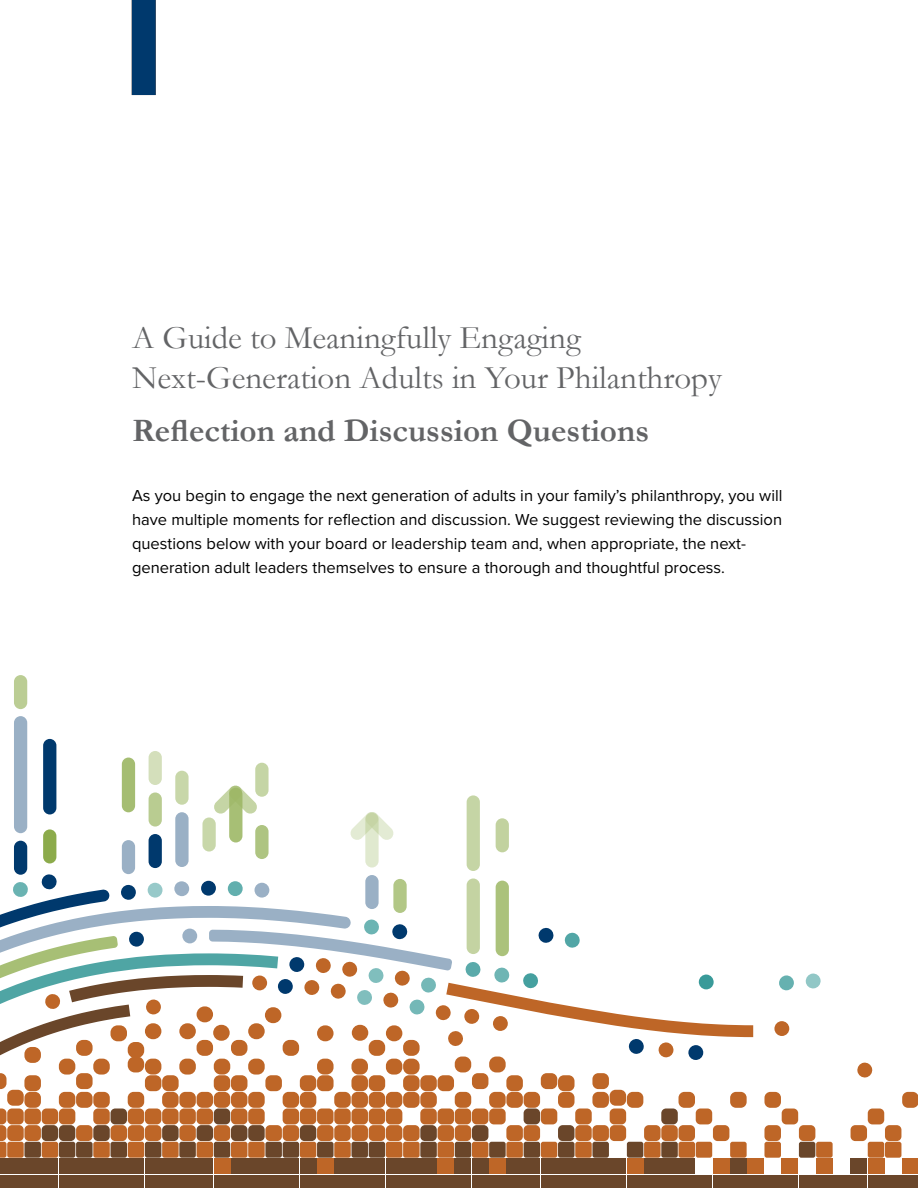
<style>
.page{position:relative;width:918px;height:1188px;background:#fff}
.page>*{position:absolute;margin:0;border:0;box-sizing:border-box;transform-origin:0 0}
.t1{font:33px/40.5px "Garamond";color:#636466}
.t2{font:700 33px "Garamond";color:#636466}
.t3{font:16.5px/24px "Proxima Nova";color:#000}
</style>
<div class="page">
<div style="left:132px;top:0;width:24px;height:95px;background:#00396d"></div>
<div style="left:14px;top:841px;width:13px;height:34px;background:#00396d;border-radius:7px"></div>
<div style="left:14px;top:716px;width:13px;height:117px;background:#9ab0c5;border-radius:7px"></div>
<div style="left:14px;top:675px;width:13px;height:34px;background:#bbcd94;border-radius:7px"></div>
<div style="left:43px;top:829px;width:13px;height:34px;background:#8cab4b;border-radius:7px"></div>
<div style="left:43px;top:739px;width:13px;height:75px;background:#00396d;border-radius:7px"></div>
<div style="left:122px;top:840px;width:13px;height:34px;background:#9ab0c5;border-radius:7px"></div>
<div style="left:122px;top:758px;width:13px;height:54px;background:#a5bd72;border-radius:7px"></div>
<div style="left:149px;top:834px;width:13px;height:34px;background:#00396d;border-radius:7px"></div>
<div style="left:149px;top:792px;width:13px;height:35px;background:#b9cc91;border-radius:7px"></div>
<div style="left:149px;top:751px;width:13px;height:34px;background:#d4dfbb;border-radius:7px"></div>
<div style="left:175px;top:812px;width:14px;height:55px;background:#9ab0c5;border-radius:7px"></div>
<div style="left:175px;top:771px;width:14px;height:34px;background:#c8d7a9;border-radius:7px"></div>
<div style="left:202px;top:817px;width:14px;height:35px;background:#c8d7a9;border-radius:7px"></div>
<div style="left:229px;top:788px;width:13px;height:55px;background:#a7bf75;border-radius:7px"></div>
<div style="left:255px;top:825px;width:14px;height:34px;background:#aec481;border-radius:7px"></div>
<div style="left:255px;top:763px;width:14px;height:34px;background:#c5d5a5;border-radius:7px"></div>
<svg style="left:214px;top:786px;width:43px;height:28px"></svg>
<svg style="left:351px;top:812px;width:42px;height:28px"></svg>
<svg style="left:365px;top:813px;width:14px;height:55px"></svg>
<div style="left:467px;top:795px;width:13px;height:76px;background:#c5d5a5;border-radius:7px"></div>
<div style="left:496px;top:818px;width:13px;height:34px;background:#c2d29f;border-radius:7px"></div>
<svg style="left:857px;top:1062px;width:16px;height:16px"></svg>
<div style="left:806px;top:974px;width:15px;height:14px;background:#91c7c6;border-radius:7px"></div>
<div style="left:779px;top:975px;width:15px;height:15px;background:#66b1b0;border-radius:50%"></div>
<div style="left:774px;top:1021px;width:15px;height:15px;background:#be6627;border-radius:50%"></div>
<div style="left:730px;top:1175px;width:17px;height:13px;background:#6a462a"></div>
<div style="left:713px;top:1175px;width:16px;height:13px;background:#6a462a"></div>
<div style="left:696px;top:1175px;width:16px;height:13px;background:#6a462a"></div>
<div style="left:679px;top:1175px;width:16px;height:13px;background:#6a462a"></div>
<div style="left:644px;top:1175px;width:17px;height:13px;background:#6a462a"></div>
<div style="left:661px;top:1175px;width:17px;height:13px;background:#6a462a"></div>
<div style="left:627px;top:1175px;width:16px;height:13px;background:#6a462a"></div>
<div style="left:610px;top:1175px;width:16px;height:13px;background:#6a462a"></div>
<div style="left:592px;top:1175px;width:17px;height:13px;background:#6a462a"></div>
<div style="left:575px;top:1175px;width:17px;height:13px;background:#6a462a"></div>
<div style="left:558px;top:1175px;width:17px;height:13px;background:#6a462a"></div>
<div style="left:541px;top:1175px;width:16px;height:13px;background:#6a462a"></div>
<div style="left:524px;top:1175px;width:16px;height:13px;background:#6a462a"></div>
<div style="left:506px;top:1175px;width:17px;height:13px;background:#6a462a"></div>
<div style="left:489px;top:1175px;width:17px;height:13px;background:#6a462a"></div>
<div style="left:472px;top:1175px;width:16px;height:13px;background:#6a462a"></div>
<div style="left:455px;top:1175px;width:16px;height:13px;background:#6a462a"></div>
<div style="left:438px;top:1175px;width:16px;height:13px;background:#6a462a"></div>
<div style="left:420px;top:1175px;width:17px;height:13px;background:#6a462a"></div>
<div style="left:403px;top:1175px;width:17px;height:13px;background:#6a462a"></div>
<div style="left:386px;top:1175px;width:16px;height:13px;background:#6a462a"></div>
<div style="left:369px;top:1175px;width:16px;height:13px;background:#6a462a"></div>
<div style="left:351px;top:1175px;width:17px;height:13px;background:#6a462a"></div>
<div style="left:334px;top:1175px;width:17px;height:13px;background:#6a462a"></div>
<div style="left:317px;top:1175px;width:17px;height:13px;background:#6a462a"></div>
<div style="left:300px;top:1175px;width:16px;height:13px;background:#6a462a"></div>
<div style="left:283px;top:1175px;width:16px;height:13px;background:#6a462a"></div>
<div style="left:265px;top:1175px;width:17px;height:13px;background:#6a462a"></div>
<div style="left:248px;top:1175px;width:17px;height:13px;background:#6a462a"></div>
<div style="left:231px;top:1175px;width:16px;height:13px;background:#6a462a"></div>
<div style="left:214px;top:1175px;width:16px;height:13px;background:#6a462a"></div>
<div style="left:197px;top:1175px;width:16px;height:13px;background:#6a462a"></div>
<div style="left:179px;top:1175px;width:17px;height:13px;background:#6a462a"></div>
<div style="left:162px;top:1175px;width:17px;height:13px;background:#6a462a"></div>
<div style="left:145px;top:1175px;width:16px;height:13px;background:#6a462a"></div>
<div style="left:128px;top:1175px;width:16px;height:13px;background:#6a462a"></div>
<div style="left:111px;top:1175px;width:16px;height:13px;background:#6a462a"></div>
<div style="left:93px;top:1175px;width:17px;height:13px;background:#6a462a"></div>
<div style="left:76px;top:1175px;width:17px;height:13px;background:#6a462a"></div>
<div style="left:59px;top:1175px;width:16px;height:13px;background:#6a462a"></div>
<div style="left:24px;top:1175px;width:17px;height:13px;background:#6a462a"></div>
<div style="left:0;top:1175px;width:7px;height:13px;background:#6a462a"></div>
<div style="left:42px;top:1175px;width:16px;height:13px;background:#6a462a"></div>
<div style="left:7px;top:1175px;width:17px;height:13px;background:#6a462a"></div>
<svg style="left:0;top:874px;width:753px;height:308px"></svg>
<div style="left:902px;top:1158px;width:16px;height:16px;background:#be6627"></div>
<div style="left:868px;top:1158px;width:16px;height:16px;background:#be6627"></div>
<div style="left:851px;top:1158px;width:16px;height:16px;background:#6a462a"></div>
<div style="left:816px;top:1158px;width:17px;height:16px;background:#be6627"></div>
<div style="left:782px;top:1158px;width:16px;height:16px;background:#be6627"></div>
<div style="left:747px;top:1158px;width:17px;height:16px;background:#be6627"></div>
<div style="left:868px;top:1109px;width:16px;height:15px;background:#be6627;border-radius:5px"></div>
<div style="left:782px;top:1109px;width:16px;height:15px;background:#be6627;border-radius:5px"></div>
<div style="left:885px;top:1125px;width:16px;height:16px;background:#be6627;border-radius:5px"></div>
<div style="left:851px;top:1125px;width:16px;height:16px;background:#be6627;border-radius:5px"></div>
<div style="left:799px;top:1125px;width:16px;height:16px;background:#be6627;border-radius:5px"></div>
<div style="left:764px;top:1125px;width:17px;height:16px;background:#be6627;border-radius:5px"></div>
<div style="left:885px;top:1142px;width:16px;height:16px;background:#be6627;border-radius:2px"></div>
<div style="left:868px;top:1142px;width:16px;height:16px;background:#be6627;border-radius:2px"></div>
<div style="left:816px;top:1142px;width:17px;height:16px;background:#be6627;border-radius:2px"></div>
<div style="left:799px;top:1142px;width:16px;height:16px;background:#6a462a;border-radius:2px"></div>
<div style="left:764px;top:1142px;width:17px;height:16px;background:#be6627;border-radius:2px"></div>
<div style="left:902px;top:1175px;width:16px;height:13px;background:#6a462a"></div>
<div style="left:885px;top:1175px;width:16px;height:13px;background:#6a462a"></div>
<div style="left:868px;top:1175px;width:16px;height:13px;background:#6a462a"></div>
<div style="left:851px;top:1175px;width:16px;height:13px;background:#6a462a"></div>
<div style="left:833px;top:1175px;width:17px;height:13px;background:#6a462a"></div>
<div style="left:816px;top:1175px;width:17px;height:13px;background:#6a462a"></div>
<div style="left:799px;top:1175px;width:16px;height:13px;background:#6a462a"></div>
<div style="left:782px;top:1175px;width:16px;height:13px;background:#6a462a"></div>
<div style="left:764px;top:1175px;width:17px;height:13px;background:#6a462a"></div>
<div style="left:747px;top:1175px;width:17px;height:13px;background:#6a462a"></div>
<div style="left:902px;top:1092px;width:16px;height:16px;background:#be6627;border-radius:6px"></div>
<div style="left:764px;top:1092px;width:17px;height:16px;background:#be6627;border-radius:6px"></div>
<h1 class="t1" style="left:132px;top:316px;width:591px">A Guide to Meaningfully Engaging<br>Next-Generation Adults in Your Philanthropy</h1>
<h1 class="t2" style="left:132px;top:408px;width:519px">Reflection and Discussion Questions</h1>
<p class="t3" style="left:132px;top:483px;width:652px">As you begin to engage the next generation of adults in your family’s philanthropy, you will have multiple moments for reflection and discussion. We suggest reviewing the discussion questions below with your board or leadership team and, when appropriate, the next&shy;generation adult leaders themselves to ensure a thorough and thoughtful process.</p>
</div>
